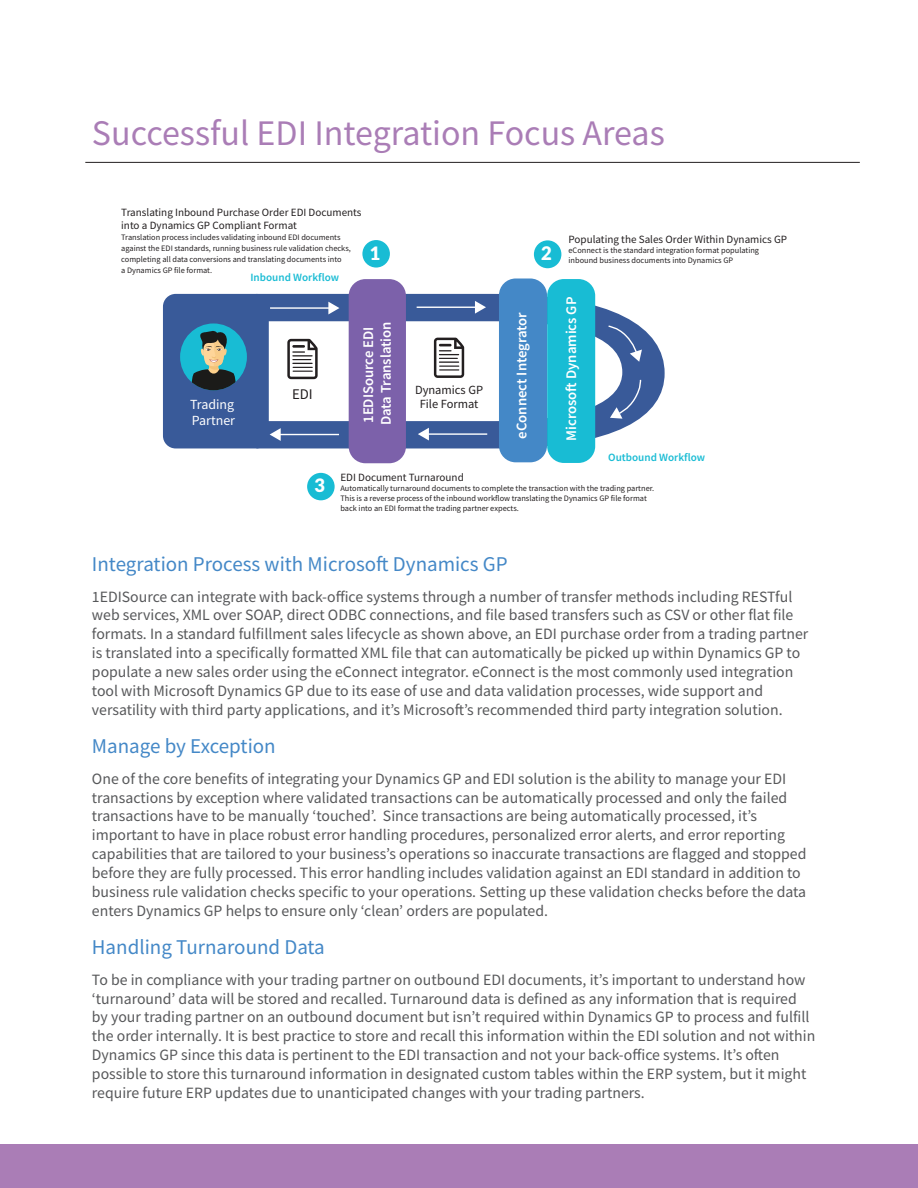
<style>
.page{position:relative;width:918px;height:1188px;background:#fff}
.page>*{position:absolute;margin:0;border:0;box-sizing:border-box;transform-origin:0 0}
.t1{font:36px "Source Sans Pro";color:#aa7db6}
.t2{font:21px "Source Sans Pro";color:#4488c7}
.t3{font:900 18.75px "Lato";color:#fff}
.t4{font:900 18.45px "Lato";color:#fff}
.t5{font:15.75px/18.9px "Source Sans Pro";color:#57585a}
.t6{font:14.85px "Source Sans Pro";color:#231f20}
.t7{font:600 14.7px/17.7px "Source Sans Pro";color:#fff}
.t8{font:13.95px/16.6px "Source Sans Pro";color:#fff}
.t9{font:12.45px/15px "Source Sans Pro";color:#231f20;text-align:center}
.t10{font:12.15px "Myriad Pro";color:#fff}
.t11{font:11.1px/13.4px "Source Sans Pro";color:#231f20}
.t12{font:600 11.1px "Source Sans Pro";color:#1abcd4}
.t13{font:8.25px/9.9px "Source Sans Pro";color:#231f20}
</style>
<div class="page">
<div style="left:0;top:1145px;width:918px;height:43px;background:#aa7db6"></div>
<hr style="left:85px;top:162px;width:775px;height:1px;background:#231f20">
<div style="left:362px;top:240px;width:28px;height:28px;background:#18bcd4;border-radius:50%"></div>
<div style="left:534px;top:240px;width:27px;height:28px;background:#18bcd4;border-radius:50%"></div>
<div style="left:307px;top:473px;width:28px;height:27px;background:#18bcd4;border-radius:50%"></div>
<svg style="left:260px;top:294px;width:405px;height:154px"></svg>
<div style="left:349px;top:279px;width:57px;height:184px;background:#7c61aa;border-radius:17px"></div>
<div style="left:499px;top:279px;width:48px;height:183px;background:#4488c7;border-radius:17px"></div>
<div style="left:547px;top:279px;width:48px;height:184px;background:#18bcd4;border-radius:17px"></div>
<svg style="left:434px;top:338px;width:30px;height:40px"></svg>
<div style="left:163px;top:294px;width:106px;height:154px;background:#395a99;border-radius:13px"></div>
<svg style="left:287px;top:339px;width:31px;height:40px"></svg>
<hr style="left:279px;top:434px;width:60px;height:1px;background:#fff">
<svg style="left:270px;top:428px;width:11px;height:13px"></svg>
<hr style="left:427px;top:433px;width:60px;height:2px;background:#fff">
<svg style="left:418px;top:428px;width:11px;height:13px"></svg>
<hr style="left:417px;top:307px;width:60px;height:1px;background:#fff">
<svg style="left:475px;top:301px;width:11px;height:13px"></svg>
<hr style="left:270px;top:307px;width:60px;height:2px;background:#fff">
<svg style="left:328px;top:302px;width:11px;height:12px"></svg>
<svg style="left:610px;top:378px;width:32px;height:41px"></svg>
<svg style="left:607px;top:325px;width:35px;height:37px"></svg>
<div style="left:180px;top:323px;width:67px;height:67px;background:#18bcd4;border-radius:50%"></div>
<svg style="left:191px;top:329px;width:45px;height:61px"></svg>
<p class="t1" style="left:92px;top:110px;width:574px">Successful EDI Integration Focus Areas</p>
<p class="t11" style="left:121px;top:205px;width:242px">Translating Inbound Purchase Order EDI Documents into a Dynamics GP Compliant Format</p>
<p class="t13" style="left:121px;top:232px;width:231px;line-height:11.1px">Translation process includes validating inbound EDI documents against the EDI standards, running business rule validation checks, completing all data conversions and translating documents into<br>a Dynamics GP file format.</p>
<p class="t12" style="left:250px;top:273px;width:90px">Inbound Workflow</p>
<p class="t4" style="left:370px;top:239px;width:12px">1</p>
<p class="t3" style="left:541px;top:239px;width:12px">2</p>
<p class="t8" style="left:190px;top:396px;width:47px">Trading<br>Partner</p>
<p class="t6" style="left:292px;top:385px;width:22px">EDI</p>
<p class="t7" style="left:361px;top:425px;width:105px;rotate:-90deg">1EDISource EDI<br>Data Translation</p>
<p class="t7" style="left:514px;top:439px;width:128px;rotate:-90deg">eConnect Integrator</p>
<p class="t9" style="left:415px;top:382px;width:70px">Dynamics GP<br>File Format</p>
<p class="t10" style="left:357px;top:396px;width:58px">Translation</p>
<p class="t11" style="left:569px;top:232px;width:220px">Populating the Sales Order Within Dynamics GP</p>
<p class="t13" style="left:569px;top:245px;width:192px">eConnect is the standard integration format populating inbound business documents into Dynamics GP</p>
<p class="t7" style="left:563px;top:441px;width:146px;rotate:-90deg">Microso Dynamics GP</p>
<p class="t12" style="left:608px;top:453px;width:98px">Outbound Workflow</p>
<p class="t4" style="left:315px;top:472px;width:12px">3</p>
<p class="t11" style="left:340px;top:471px;width:125px">EDI Document Turnaround</p>
<p class="t13" style="left:340px;top:483px;width:315px">Automatically turnaround documents to complete the transaction with the trading partner.<br>This is a reverse process of the inbound workflow translating the Dynamics GP file format back into an EDI format the trading partner expects.</p>
<p class="t2" style="left:92px;top:550px;width:417px">Integration Process with Microsoft Dynamics GP</p>
<p class="t5" style="left:92px;top:587px;width:718px">1EDISource can integrate with back-office systems through a number of transfer methods including RESTful web services, XML over SOAP, direct ODBC connections, and file based transfers such as CSV or other flat file formats. In a standard fulfillment sales lifecycle as shown above, an EDI purchase order from a trading partner is translated into a specifically formatted XML file that can automatically be picked up within Dynamics GP to populate a new sales order using the eConnect integrator. eConnect is the most commonly used integration tool with Microsoft Dynamics GP due to its ease of use and data validation processes, wide support and versatility with third party applications, and it’s Microsoft’s recommended third party integration solution.</p>
<p class="t2" style="left:92px;top:732px;width:185px">Manage by Exception</p>
<p class="t5" style="left:92px;top:769px;width:716px">One of the core benefits of integrating your Dynamics GP and EDI solution is the ability to manage your EDI transactions by exception where validated transactions can be automatically processed and only the failed transactions have to be manually ‘touched’. Since transactions are being automatically processed, it’s important to have in place robust error handling procedures, personalized error alerts, and error reporting capabilities that are tailored to your business’s operations so inaccurate transactions are flagged and stopped before they are fully processed. This error handling includes validation against an EDI standard in addition to business rule validation checks specific to your operations. Setting up these validation checks before the data enters Dynamics GP helps to ensure only ‘clean’ orders are populated.</p>
<p class="t2" style="left:92px;top:933px;width:234px">Handling Turnaround Data</p>
<p class="t5" style="left:92px;top:970px;width:725px">To be in compliance with your trading partner on outbound EDI documents, it’s important to understand how ‘turnaround’ data will be stored and recalled. Turnaround data is defined as any information that is required by your trading partner on an outbound document but isn’t required within Dynamics GP to process and fulfill the order internally. It is best practice to store and recall this information within the EDI solution and not within Dynamics GP since this data is pertinent to the EDI transaction and not your back-office systems. It’s often possible to store this turnaround information in designated custom tables within the ERP system, but it might require future ERP updates due to unanticipated changes with your trading partners.</p>
</div>
